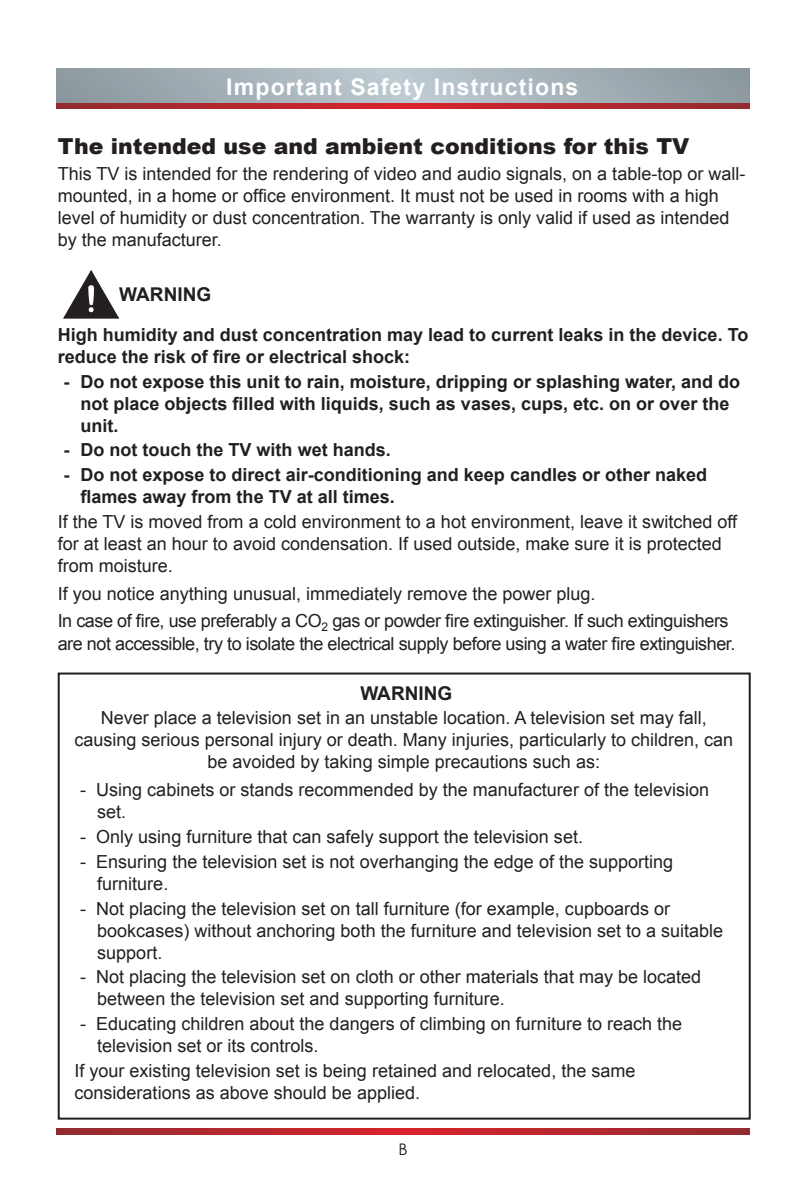
<style>
.page{position:relative;width:806px;height:1191px;background:#fff}
.page>*{position:absolute;margin:0;border:0;box-sizing:border-box;transform-origin:0 0}
.眉头标题{font:700 23px "Arial";letter-spacing:.05em;color:#fff}
._003_Title_XX{font:900 22px "Arial";color:#231f20}
._700_WarningTitle{font:700 19px "Arial";color:#231f20}
._110_BodyText{font:18px/22px "Arial";color:#231f20}
._706_Warningdotlist{font:18px/22px "Arial";color:#231f20}
._706_Warningdotlist-2{font:700 18px/22px "Arial";color:#231f20}
._110_BodyText-2{font:18px/22px "Arial";letter-spacing:-.025em;color:#231f20}
._705_Warningbody{font:700 18px/22px "Arial";color:#231f20}
.t1{font:16px "Century Gothic";color:#231f20}
</style>
<div class="page">
<svg style="left:57px;top:1128px;width:691px;height:6px;background:#b4272e"></svg>
<svg style="left:57px;top:68px;width:691px;height:35px;background:#a4b0b7"></svg>
<svg style="left:57px;top:103px;width:691px;height:6px;background:#b4272e"></svg>
<svg style="left:63px;top:270px;width:57px;height:49px"></svg>
<div style="left:58px;top:672px;width:692px;height:447px;border:2px solid #231f20"></div>
<p class="眉头标题" style="left:226px;top:71px;width:353px">Important Safety Instructions</p>
<p class="_003_Title_XX" style="left:58px;top:130px;width:632px">The intended use and ambient conditions for this TV</p>
<p class="_110_BodyText" style="left:58px;top:163px;width:689px">This TV is intended for the rendering of video and audio signals, on a table-top or wall&shy;mounted, in a home or office environment. It must not be used in rooms with a high level of humidity or dust concentration. The warranty is only valid if used as intended by the manufacturer.</p>
<p class="_700_WarningTitle" style="left:119px;top:282px;width:93px">WARNING</p>
<p class="_705_Warningbody" style="left:58px;top:324px;width:691px">High humidity and dust concentration may lead to current leaks in the device. To reduce the risk of fire or electrical shock:</p>
<p class="_706_Warningdotlist-2" style="left:80px;top:371px;width:661px;text-indent:-17px">- Do not expose this unit to rain, moisture, dripping or splashing water, and do not place objects filled with liquids, such as vases, cups, etc. on or over the unit.</p>
<p class="_706_Warningdotlist-2" style="left:63px;top:439px;width:329px">- Do not touch the TV with wet hands.</p>
<p class="_706_Warningdotlist-2" style="left:80px;top:464px;width:628px;text-indent:-17px">- Do not expose to direct air-conditioning and keep candles or other naked flames away from the TV at all times.</p>
<p class="_110_BodyText" style="left:58px;top:511px;width:680px">If the TV is moved from a cold environment to a hot environment, leave it switched off for at least an hour to avoid condensation. If used outside, make sure it is protected from moisture.</p>
<p class="_110_BodyText" style="left:58px;top:582px;width:539px">If you notice anything unusual, immediately remove the power plug.</p>
<p class="_110_BodyText-2" style="left:58px;top:610px;width:679px">In case of fire, use preferably a CO<sub>2</sub> gas or powder fire extinguisher. If such extinguishers are not accessible, try to isolate the electrical supply before using a water fire extinguisher.</p>
<p class="_700_WarningTitle" style="left:360px;top:680px;width:93px">WARNING</p>
<p class="_110_BodyText" style="left:74px;top:707px;width:659px;text-align:center">Never place a television set in an unstable location. A television set may fall, causing serious personal injury or death. Many injuries, particularly to children, can be avoided by taking simple precautions such as:</p>
<p class="_706_Warningdotlist" style="left:97px;top:779px;width:613px;text-indent:-17px">- Using cabinets or stands recommended by the manufacturer of the television set.</p>
<p class="_706_Warningdotlist" style="left:80px;top:825px;width:504px">- Only using furniture that can safely support the television set.</p>
<p class="_706_Warningdotlist" style="left:97px;top:850px;width:577px;text-indent:-17px">- Ensuring the television set is not overhanging the edge of the supporting furniture.</p>
<p class="_706_Warningdotlist" style="left:97px;top:897px;width:627px;text-indent:-17px">- Not placing the television set on tall furniture (for example, cupboards or bookcases) without anchoring both the furniture and television set to a suitable support.</p>
<p class="_706_Warningdotlist" style="left:97px;top:966px;width:605px;text-indent:-17px">- Not placing the television set on cloth or other materials that may be located between the television set and supporting furniture.</p>
<p class="_706_Warningdotlist" style="left:97px;top:1013px;width:586px;text-indent:-17px">- Educating children about the dangers of climbing on furniture to reach the television set or its controls.</p>
<p class="_110_BodyText" style="left:74px;top:1060px;width:562px">If your existing television set is being retained and relocated, the same considerations as above should be applied.</p>
<p class="t1" style="left:398px;top:1137px;width:11px">B</p>
</div>
